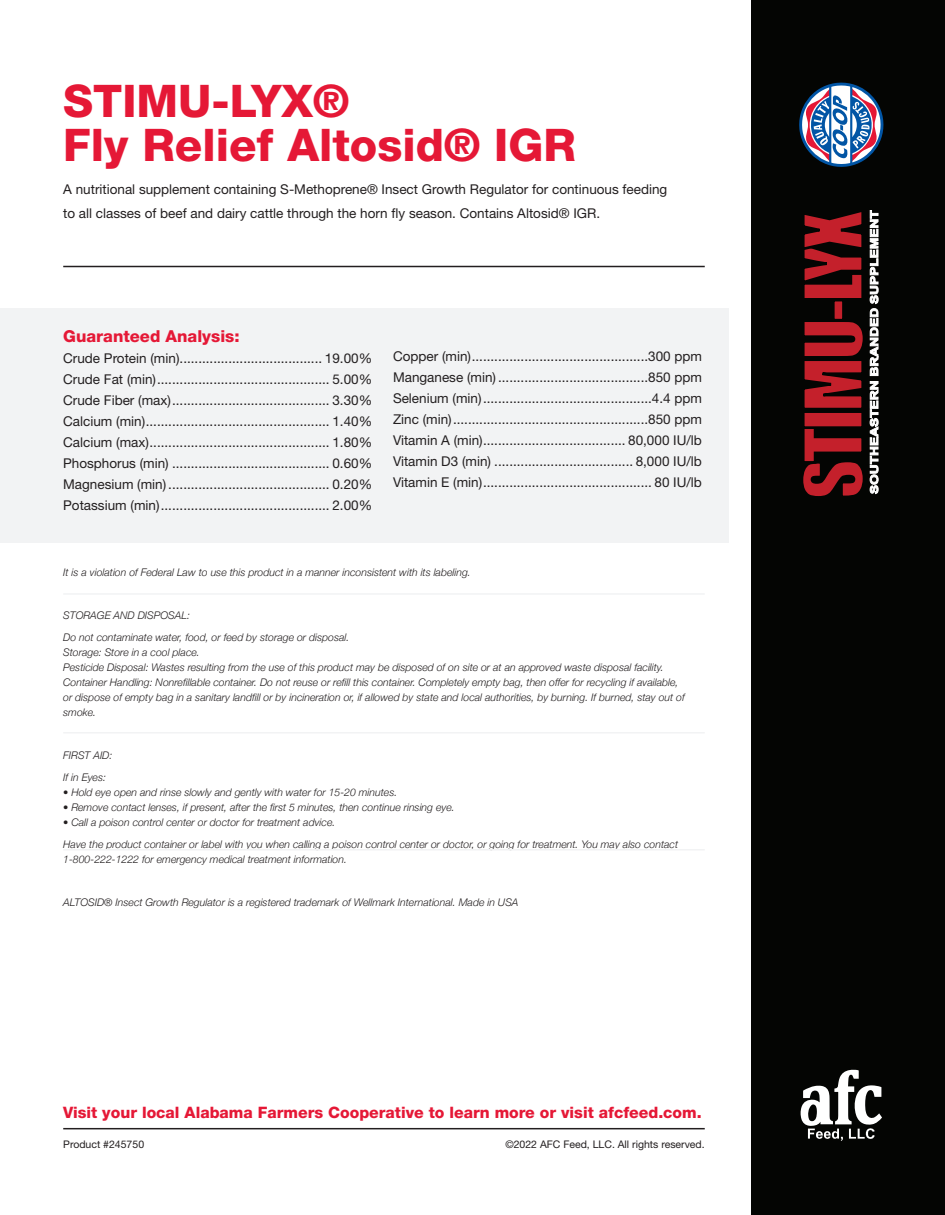
<style>
.page{position:relative;width:945px;height:1215px;background:#fff}
.page>*{position:absolute;margin:0;border:0;box-sizing:border-box;transform-origin:0 0}
.t1{font:800 45px/43.5px "Helvetica Neue";color:#e51836}
.t2{font:800 16.5px "Helvetica Neue";color:#e51836}
.t3{font:800 15.75px "Helvetica Neue";color:#e51836}
.t4{font:13.5px/21px "Helvetica Neue";color:#231f20}
.t5{font:italic 300 10.5px/15px "Helvetica Neue";color:#231f20}
.t6{font:10.5px "Helvetica Neue";color:#231f20}
</style>
<div class="page">
<div style="left:751px;top:0;width:194px;height:1215px;background:#040503"></div>
<svg style="left:800px;top:1070px;width:82px;height:71px"></svg>
<hr style="left:63px;top:1128px;width:642px;height:1px;background:#231f20">
<svg style="left:799px;top:82px;width:85px;height:85px"></svg>
<hr style="left:829px;top:86px;width:2px;height:77px;background:#0155a5">
<hr style="left:850px;top:86px;width:2px;height:78px;background:#0155a5">
<div style="left:0;top:308px;width:728px;height:235px;background:#f2f3f4"></div>
<hr style="left:63px;top:266px;width:642px;height:1px;background:#231f20">
<hr style="left:63px;top:593px;width:642px;height:2px;background:#f2f3f4">
<hr style="left:63px;top:732px;width:642px;height:2px;background:#f2f3f4">
<hr style="left:63px;top:849px;width:642px;height:1px;background:#f2f3f4">
<svg style="left:803px;top:210px;width:76px;height:286px"></svg>
<p class="t1" style="left:63px;top:79px;width:514px">STIMU-LYX®<br>Fly Relief Altosid® IGR</p>
<p class="t4" style="left:63px;top:178px;width:606px">A nutritional supplement containing S-Methoprene® Insect Growth Regulator for continuous feeding</p>
<p class="t4" style="left:63px;top:202px;width:538px">to all classes of beef and dairy cattle through the horn fly season. Contains Altosid® IGR.</p>
<p class="t2" style="left:63px;top:327px;width:178px">Guaranteed Analysis:</p>
<p class="t4" style="left:63px;top:348px;width:311px">Crude Protein (min)...................................... 19.00%</p>
<p class="t4" style="left:63px;top:369px;width:311px">Crude Fat (min).............................................. 5.00%</p>
<p class="t4" style="left:63px;top:390px;width:311px">Crude Fiber (max).......................................... 3.30%</p>
<p class="t4" style="left:63px;top:411px;width:311px">Calcium (min)................................................. 1.40%</p>
<p class="t4" style="left:63px;top:432px;width:311px">Calcium (max)................................................ 1.80%</p>
<p class="t4" style="left:63px;top:453px;width:311px">Phosphorus (min) .......................................... 0.60%</p>
<p class="t4" style="left:63px;top:474px;width:311px">Magnesium (min) ........................................... 0.20%<br>Potassium (min)............................................. 2.00%</p>
<p class="t4" style="left:393px;top:346px;width:311px">Copper (min)...............................................300 ppm</p>
<p class="t4" style="left:393px;top:367px;width:311px">Manganese (min) ........................................850 ppm</p>
<p class="t4" style="left:393px;top:388px;width:311px">Selenium (min).............................................4.4 ppm</p>
<p class="t4" style="left:393px;top:409px;width:311px">Zinc (min)....................................................850 ppm</p>
<p class="t4" style="left:393px;top:430px;width:311px">Vitamin A (min)...................................... 80,000 IU/lb</p>
<p class="t4" style="left:393px;top:451px;width:311px">Vitamin D3 (min) ..................................... 8,000 IU/lb</p>
<p class="t4" style="left:393px;top:472px;width:311px">Vitamin E (min)............................................. 80 IU/lb</p>
<p class="t5" style="left:63px;top:564px;width:409px">It is a violation of Federal Law to use this product in a manner inconsistent with its labeling.</p>
<p class="t5" style="left:63px;top:607px;width:128px">STORAGE AND DISPOSAL:</p>
<p class="t5" style="left:63px;top:629px;width:288px">Do not contaminate water, food, or feed by storage or disposal.</p>
<p class="t5" style="left:63px;top:644px;width:138px">Storage: Store in a cool place.</p>
<p class="t5" style="left:63px;top:659px;width:602px">Pesticide Disposal: Wastes resulting from the use of this product may be disposed of on site or at an approved waste disposal facility.</p>
<p class="t5" style="left:63px;top:674px;width:623px">Container Handling: Nonrefillable container. Do not reuse or refill this container. Completely empty bag, then offer for recycling if available, or dispose of empty bag in a sanitary landfill or by incineration or, if allowed by state and local authorities, by burning. If burned, stay out of smoke.</p>
<p class="t5" style="left:63px;top:747px;width:51px">FIRST AID:</p>
<p class="t5" style="left:63px;top:769px;width:44px">If in Eyes:</p>
<p class="t5" style="left:63px;top:784px;width:336px">• Hold eye open and rinse slowly and gently with water for 15-20 minutes.</p>
<p class="t5" style="left:63px;top:799px;width:393px">• Remove contact lenses, if present, after the first 5 minutes, then continue rinsing eye.</p>
<p class="t5" style="left:63px;top:814px;width:274px">• Call a poison control center or doctor for treatment advice.</p>
<p class="t5" style="left:63px;top:836px;width:616px">Have the product container or label with you when calling a poison control center or doctor, or going for treatment. You may also contact<br>1-800-222-1222 for emergency medical treatment information.</p>
<p class="t5" style="left:63px;top:894px;width:457px">ALTOSID® Insect Growth Regulator is a registered trademark of Wellmark International. Made in USA</p>
<p class="t3" style="left:63px;top:1103px;width:640px">Visit your local Alabama Farmers Cooperative to learn more or visit afcfeed.com.</p>
<p class="t6" style="left:63px;top:1138px;width:82px">Product #245750</p>
<p class="t6" style="left:505px;top:1138px;width:201px">©2022 AFC Feed, LLC. All rights reserved.</p>
</div>
